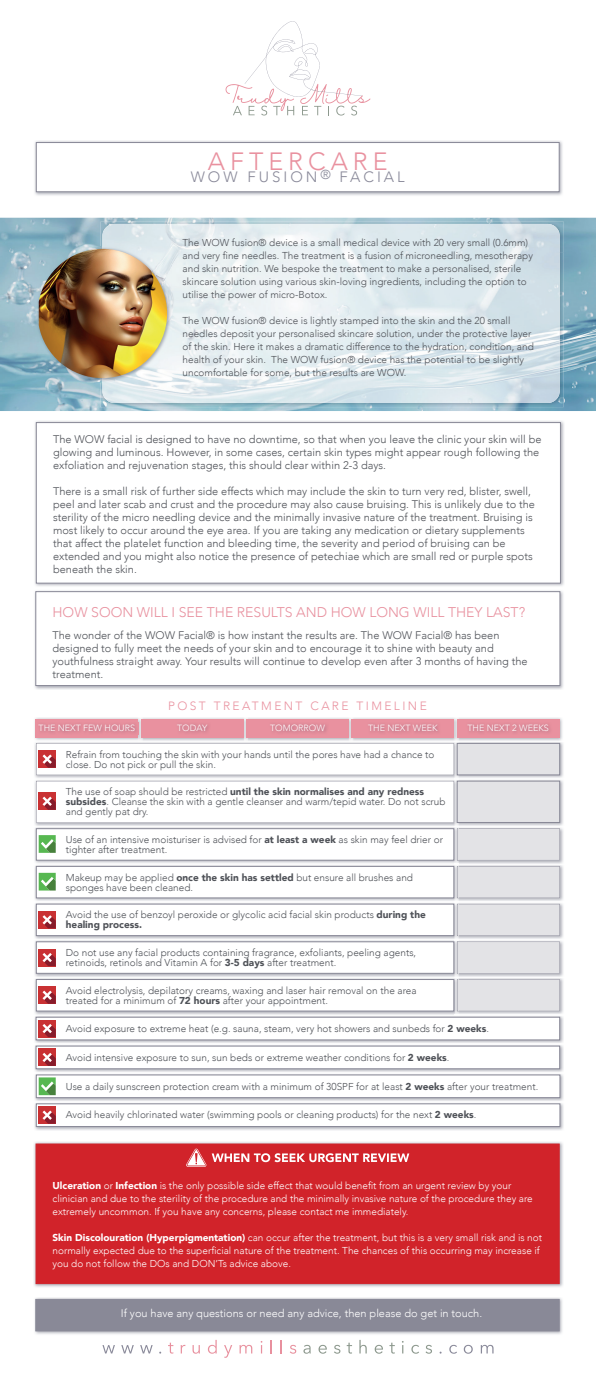
<style>
.page{position:relative;width:596px;height:1389px;background:#fff}
.page>*{position:absolute;margin:0;border:0;box-sizing:border-box;transform-origin:0 0}
.t1{font:300 25px "Avenir";letter-spacing:.2em;color:#e9919f}
.t2{font:300 15px "Avenir";letter-spacing:.2em;color:#898999}
.t3{font:300 14px "Avenir";color:#e8909e}
.t4{font:300 12px "Avenir";letter-spacing:.2em;color:#e9919f}
.t5{font:300 11px/13px "Avenir";color:#4f5258}
.t6{font:300 11px "Avenir";color:#fff}
.t7{font:300 10px/13px "Avenir";color:#4f5258}
.t8{font:300 10px/13px "Avenir";color:#fff}
.t9{font:300 9px "Avenir";color:#fff}
.s1{font-weight:900}
</style>
<div class="page">
<img style="left:34px;top:140px;width:529px;height:56px">
<div style="left:36px;top:142px;width:523px;height:50px;background:#fff;border:1px solid #898997"></div>
<svg style="left:225px;top:21px;width:145px;height:95px"></svg>
<img style="left:0;top:218px;width:595px;height:193px">
<img style="left:34px;top:717px;width:529px;height:147px">
<div style="left:36px;top:719px;width:102px;height:18px;background:#e9919f"></div>
<img style="left:139px;top:717px;width:3px;height:24px">
<div style="left:141px;top:719px;width:102px;height:18px;background:#e9919f"></div>
<img style="left:244px;top:717px;width:3px;height:24px">
<svg style="left:246px;top:719px;width:102px;height:18px;background:#e48e9c"></svg>
<img style="left:349px;top:717px;width:4px;height:24px">
<div style="left:351px;top:719px;width:103px;height:18px;background:#e9919f"></div>
<img style="left:454px;top:717px;width:4px;height:24px">
<div style="left:456px;top:719px;width:103px;height:18px;background:#e9919f"></div>
<svg style="left:138px;top:722px;width:1px;height:13px"></svg>
<img style="left:34px;top:1142px;width:529px;height:145px">
<div style="left:36px;top:1144px;width:523px;height:140px;background:#d1232a"></div>
<svg style="left:186px;top:1148px;width:223px;height:19px"></svg>
<img style="left:100px;top:222px;width:463px;height:30px">
<img style="left:528px;top:252px;width:35px;height:155px">
<img style="left:100px;top:382px;width:428px;height:25px">
<img style="left:102px;top:224px;width:457px;height:179px">
<img style="left:36px;top:247px;width:135px;height:135px">
<img style="left:39px;top:249px;width:128px;height:129px">
<img style="left:34px;top:903px;width:529px;height:140px">
<div style="left:36px;top:1017px;width:523px;height:23px;background:#fff;border:1px solid #898997"></div>
<div style="left:39px;top:1020px;width:17px;height:17px;background:#c93133"></div>
<svg style="left:43px;top:1024px;width:13px;height:13px"></svg>
<img style="left:34px;top:1074px;width:530px;height:56px">
<div style="left:36px;top:1104px;width:524px;height:23px;background:#fff;border:1px solid #898997"></div>
<div style="left:39px;top:1107px;width:17px;height:17px;background:#c93133"></div>
<svg style="left:43px;top:1111px;width:13px;height:13px"></svg>
<img style="left:34px;top:1101px;width:530px;height:1px">
<div style="left:36px;top:1075px;width:524px;height:23px;background:#fff;border:1px solid #898997"></div>
<svg style="left:39px;top:1077px;width:17px;height:18px"></svg>
<svg style="left:102px;top:1345px;width:13px;height:8px"></svg>
<svg style="left:121px;top:1345px;width:13px;height:8px"></svg>
<svg style="left:140px;top:1345px;width:12px;height:8px"></svg>
<svg style="left:168px;top:1343px;width:5px;height:11px"></svg>
<svg style="left:180px;top:1345px;width:5px;height:8px"></svg>
<svg style="left:192px;top:1345px;width:8px;height:9px"></svg>
<svg style="left:208px;top:1340px;width:8px;height:14px"></svg>
<svg style="left:224px;top:1345px;width:8px;height:13px"></svg>
<svg style="left:239px;top:1345px;width:13px;height:8px"></svg>
<svg style="left:260px;top:1341px;width:2px;height:12px"></svg>
<svg style="left:271px;top:1340px;width:1px;height:13px"></svg>
<svg style="left:280px;top:1340px;width:2px;height:13px"></svg>
<svg style="left:290px;top:1345px;width:6px;height:9px"></svg>
<svg style="left:303px;top:1345px;width:7px;height:9px"></svg>
<svg style="left:318px;top:1345px;width:8px;height:9px"></svg>
<svg style="left:334px;top:1345px;width:6px;height:9px"></svg>
<svg style="left:346px;top:1343px;width:6px;height:11px"></svg>
<svg style="left:359px;top:1340px;width:7px;height:13px"></svg>
<svg style="left:374px;top:1345px;width:9px;height:9px"></svg>
<svg style="left:389px;top:1343px;width:5px;height:11px"></svg>
<svg style="left:411px;top:1345px;width:8px;height:9px"></svg>
<svg style="left:425px;top:1345px;width:7px;height:9px"></svg>
<svg style="left:449px;top:1345px;width:8px;height:9px"></svg>
<svg style="left:463px;top:1345px;width:9px;height:9px"></svg>
<svg style="left:480px;top:1345px;width:13px;height:8px"></svg>
<img style="left:35px;top:1297px;width:528px;height:37px">
<div style="left:36px;top:1299px;width:523px;height:32px;background:#898997"></div>
<img style="left:34px;top:590px;width:529px;height:100px">
<div style="left:36px;top:591px;width:524px;height:95px;background:#fff;border:1px solid #898997"></div>
<img style="left:35px;top:421px;width:529px;height:165px">
<div style="left:36px;top:422px;width:524px;height:161px;background:#fff;border:1px solid #898997"></div>
<svg style="left:36px;top:741px;width:523px;height:275px"></svg>
<img style="left:34px;top:1045px;width:529px;height:27px">
<div style="left:36px;top:1046px;width:523px;height:23px;background:#fff;border:1px solid #898997"></div>
<div style="left:39px;top:1049px;width:17px;height:17px;background:#c93133"></div>
<svg style="left:43px;top:1053px;width:13px;height:13px"></svg>
<h1 class="t1" style="left:208px;top:146px;width:181px">AFTERCARE</h1>
<h2 class="t2" style="left:191px;top:168px;width:215px">WOW FUSION<sup>®</sup> FACIAL</h2>
<p class="t7" style="left:182px;top:236px;width:352px">The WOW fusion® device is a small medical device with 20 very small (0.6mm) and very fine needles. The treatment is a fusion of microneedling, mesotherapy and skin nutrition. We bespoke the treatment to make a personalised, sterile skincare solution using various skin-loving ingredients, including the option to utilise the power of micro-Botox.</p>
<p class="t7" style="left:182px;top:314px;width:352px">The WOW fusion® device is lightly stamped into the skin and the 20 small needles deposit your personalised skincare solution, under the protective layer of the skin. Here it makes a dramatic difference to the hydration, condition, and health of your skin. The WOW fusion® device has the potential to be slightly uncomfortable for some, but the results are WOW.</p>
<p class="t5" style="left:53px;top:433px;width:489px">The WOW facial is designed to have no downtime, so that when you leave the clinic your skin will be glowing and luminous. However, in some cases, certain skin types might appear rough following the exfoliation and rejuvenation stages, this should clear within 2-3 days.</p>
<p class="t5" style="left:53px;top:485px;width:483px">There is a small risk of further side effects which may include the skin to turn very red, blister, swell, peel and later scab and crust and the procedure may also cause bruising. This is unlikely due to the sterility of the micro needling device and the minimally invasive nature of the treatment. Bruising is most likely to occur around the eye area. If you are taking any medication or dietary supplements that affect the platelet function and bleeding time, the severity and period of bruising can be extended and you might also notice the presence of petechiae which are small red or purple spots beneath the skin.</p>
<h3 class="t3" style="left:52px;top:604px;width:474px">HOW SOON WILL I SEE THE RESULTS AND HOW LONG WILL THEY LAST?</h3>
<p class="t5" style="left:52px;top:628px;width:476px">The wonder of the WOW Facial® is how instant the results are. The WOW Facial® has been designed to fully meet the needs of your skin and to encourage it to shine with beauty and youthfulness straight away. Your results will continue to develop even after 3 months of having the treatment.</p>
<p class="t4" style="left:168px;top:699px;width:260px">POST TREATMENT CARE TIMELINE</p>
<p class="t9" style="left:39px;top:722px;width:98px">THE NEXT FEW HOURS</p>
<p class="t9" style="left:177px;top:722px;width:32px">TODAY</p>
<p class="t9" style="left:270px;top:722px;width:56px">TOMORROW</p>
<p class="t9" style="left:368px;top:722px;width:71px">THE NEXT WEEK</p>
<p class="t9" style="left:467px;top:722px;width:83px">THE NEXT 2 WEEKS</p>
<p class="t7" style="left:66px;top:749px;width:370px;line-height:10px">Refrain from touching the skin with your hands until the pores have had a chance to close. Do not pick or pull the skin.</p>
<p class="t7" style="left:66px;top:787px;width:381px;line-height:10px">The use of soap should be restricted <span class="s1">until the skin normalises and any redness subsides</span>. Cleanse the skin with a gentle cleanser and warm/tepid water. Do not scrub and gently pat dry.</p>
<p class="t7" style="left:66px;top:834px;width:378px;line-height:10px">Use of an intensive moisturiser is advised for <span class="s1">at least a week</span> as skin may feel drier or tighter after treatment.</p>
<p class="t7" style="left:66px;top:872px;width:348px;line-height:10px">Makeup may be applied <span class="s1">once the skin has settled</span> but ensure all brushes and sponges have been cleaned.</p>
<p class="t7" style="left:66px;top:910px;width:361px;line-height:10px">Avoid the use of benzoyl peroxide or glycolic acid facial skin products <span class="s1">during the healing process.</span></p>
<p class="t7" style="left:66px;top:948px;width:351px;line-height:10px">Do not use any facial products containing fragrance, exfoliants, peeling agents, retinoids, retinols and Vitamin A for <span class="s1">3-5 days</span> after treatment.</p>
<p class="t7" style="left:66px;top:985px;width:352px;line-height:10px">Avoid electrolysis, depilatory creams, waxing and laser hair removal on the area treated for a minimum of <span class="s1">72 hours</span> after your appointment.</p>
<p class="t7" style="left:66px;top:1022px;width:424px">Avoid exposure to extreme heat (e.g. sauna, steam, very hot showers and sunbeds for <span class="s1">2 weeks</span>.</p>
<p class="t7" style="left:66px;top:1051px;width:385px">Avoid intensive exposure to sun, sun beds or extreme weather conditions for <span class="s1">2 weeks</span>.</p>
<p class="t7" style="left:66px;top:1080px;width:473px">Use a daily sunscreen protection cream with a minimum of 30SPF for at least <span class="s1">2 weeks</span> after your treatment.</p>
<p class="t7" style="left:66px;top:1109px;width:412px">Avoid heavily chlorinated water (swimming pools or cleaning products) for the next <span class="s1">2 weeks</span>.</p>
<p class="t8" style="left:52px;top:1179px;width:481px"><span class="s1">Ulceration</span> or <span class="s1">Infection</span> is the only possible side effect that would benefit from an urgent review by your clinician and due to the sterility of the procedure and the minimally invasive nature of the procedure they are extremely uncommon. If you have any concerns, please contact me immediately.</p>
<p class="t8" style="left:52px;top:1231px;width:491px"><span class="s1">Skin Discolouration (Hyperpigmentation)</span> can occur after the treatment, but this is a very small risk and is not normally expected due to the superficial nature of the treatment. The chances of this occurring may increase if you do not follow the DOs and DON’Ts advice above.</p>
<p class="t6" style="left:121px;top:1307px;width:362px">If you have any questions or need any advice, then please do get in touch.</p>
</div>
